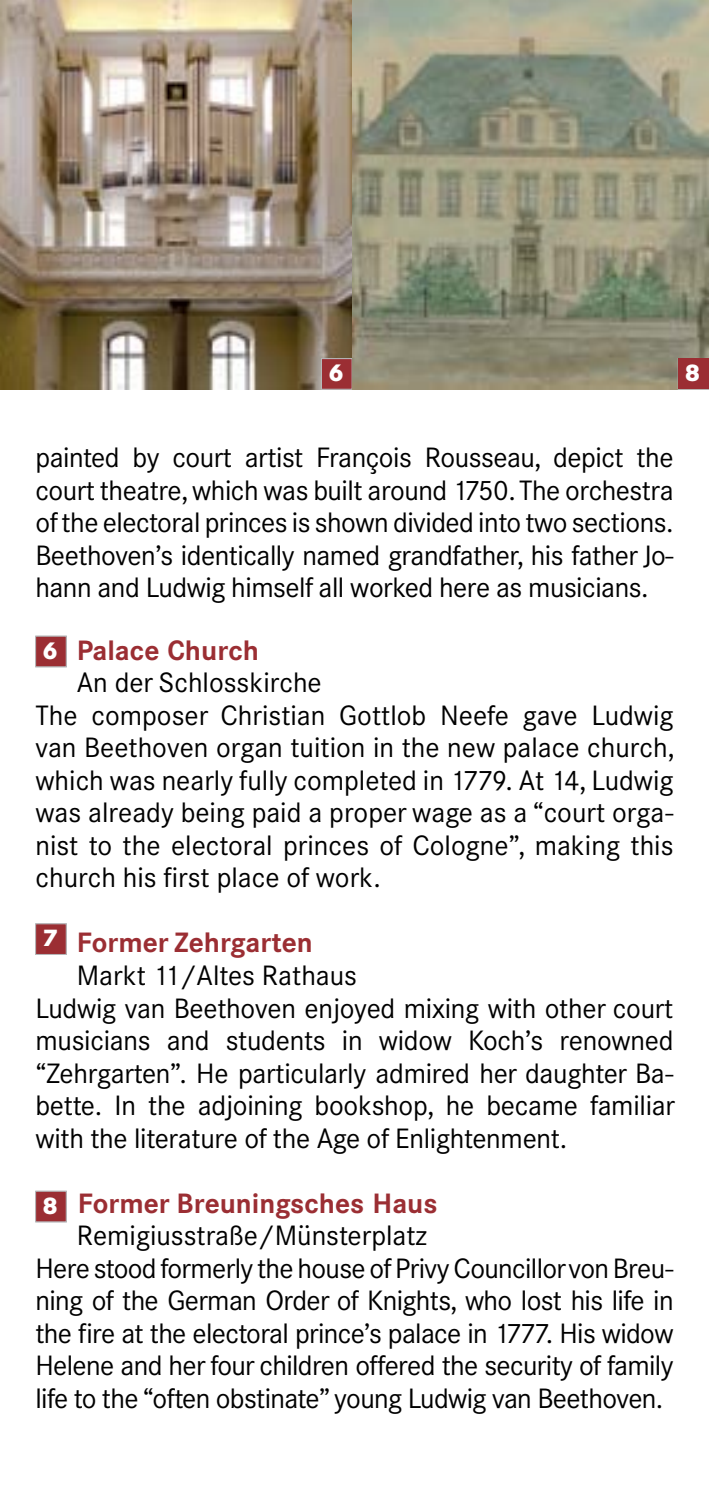
<style>
.page{position:relative;width:709px;height:1489px;background:#fff}
.page>*{position:absolute;margin:0;border:0;box-sizing:border-box;transform-origin:0 0}
.t1{font:27.5px/32.5px "Corporate SBQ";letter-spacing:-.01em;color:#000}
.t2{font:700 27.5px "Corporate SBQ";color:#9b2e33}
.t3{font:800 23.75px "Corporate SBQ";color:#fff}
</style>
<div class="page">
<img style="left:0;top:0;width:709px;height:389px">
<div style="left:36px;top:1190px;width:31px;height:31px;background:#b4afb2"></div>
<div style="left:35px;top:1190px;width:31px;height:31px;background:#9b2e33;border:1px solid #b6b8ba"></div>
<div style="left:321px;top:358px;width:31px;height:31px;background:#9b2e33;border:1px solid #b6b8ba"></div>
<div style="left:678px;top:358px;width:31px;height:31px;background:#9b2e33"></div>
<div style="left:36px;top:636px;width:31px;height:31px;background:#b4afb2"></div>
<div style="left:35px;top:636px;width:31px;height:31px;background:#9b2e33;border:1px solid #b6b8ba"></div>
<div style="left:36px;top:923px;width:31px;height:31px;background:#b4afb2"></div>
<div style="left:35px;top:923px;width:31px;height:31px;background:#9b2e33;border:1px solid #b6b8ba"></div>
<p class="t3" style="left:328px;top:357px;width:17px">6</p>
<p class="t3" style="left:685px;top:357px;width:17px">8</p>
<p class="t1" style="left:35px;top:441px;width:639px;text-align:justify">painted by court artist François Rousseau, depict the court theatre, which was built around 1750. The orchestra of the electoral princes is shown divided into two sections.<br>Beethoven’s identically named grandfather, his father Jo&shy;hann and Ludwig himself all worked here as musicians.</p>
<p class="t2" style="left:77px;top:633px;width:184px">Palace Church</p>
<p class="t1" style="left:35px;top:666px;width:640px;text-indent:41px">An der Schlosskirche<br>The composer Christian Gottlob Neefe gave Ludwig van Beethoven organ tuition in the new palace church, which was nearly fully completed in 1779. At 14, Ludwig was already being paid a proper wage as a “court orga&shy;nist to the electoral princes of Cologne”, making this church his first place of work.</p>
<p class="t2" style="left:77px;top:926px;width:238px">Former Zehrgarten</p>
<p class="t1" style="left:35px;top:959px;width:641px;text-indent:41px">Markt 11/Altes Rathaus<br>Ludwig van Beethoven enjoyed mixing with other court musicians and students in widow Koch’s renowned “Zehrgarten”. He particularly admired her daughter Ba&shy;bette. In the adjoining bookshop, he became familiar with the literature of the Age of Enlightenment.</p>
<p class="t2" style="left:78px;top:1186px;width:361px">Former Breuningsches Haus</p>
<p class="t1" style="left:35px;top:1219px;width:639px;text-indent:41px">Remigiusstraße/Münsterplatz<br>Here stood formerly the house of Privy Councillor von Breu&shy;ning of the German Order of Knights, who lost his life in the fire at the electoral prince’s palace in 1777. His widow Helene and her four children offered the security of family life to the “often obstinate” young Ludwig van Beethoven.</p>
<p class="t3" style="left:43px;top:635px;width:17px">6</p>
<p class="t3" style="left:43px;top:922px;width:17px">7</p>
<p class="t3" style="left:43px;top:1189px;width:17px">8</p>
</div>
